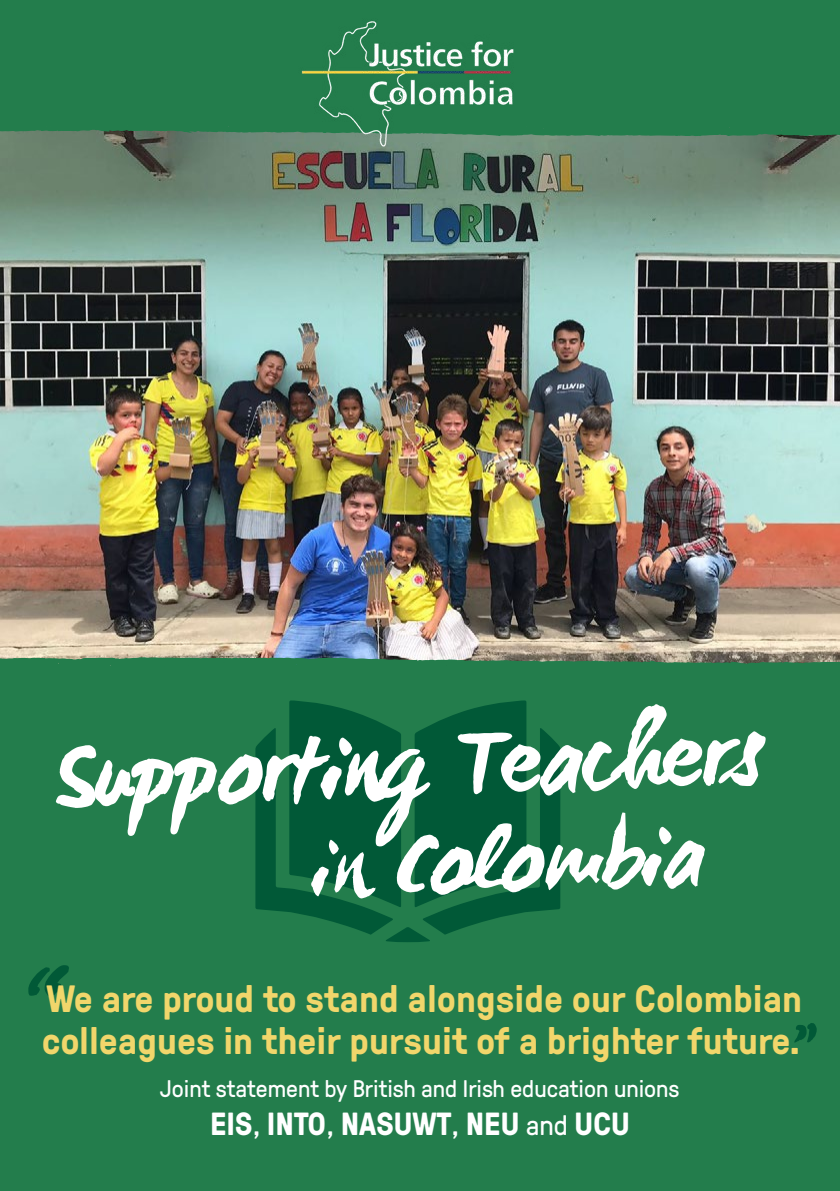
<style>
.page{position:relative;width:840px;height:1191px;background:#fff}
.page>*{position:absolute;margin:0;border:0;box-sizing:border-box;transform-origin:0 0}
.t1{font:700 94px "WC Mano Negra Bta";color:#fff}
.t2{font:700 90px "WC Mano Negra Bta";color:#fff}
.t3{font:700 38px/42px "GT Pressura";color:#f1d66b}
.t4{font:700 32px "GT Pressura";color:#fff}
.t5{font:24px "GT Pressura";color:#fff}
.s1{font-weight:400}
.s2{font-weight:400;font-size:28px}
</style>
<div class="page">
<img style="left:0;top:144px;width:839px;height:493px">
<div style="left:0;top:0;width:839px;height:125px;background:#237d4c"></div>
<svg style="left:0;top:125px;width:839px;height:19px;background:#497b5d"></svg>
<div style="left:0;top:667px;width:839px;height:524px;background:#237d4c"></div>
<img style="left:0;top:637px;width:839px;height:30px">
<svg style="left:28px;top:965px;width:41px;height:31px"></svg>
<svg style="left:794px;top:1023px;width:22px;height:19px"></svg>
<svg style="left:255px;top:700px;width:305px;height:242px;fill:#015937"></svg>
<img style="left:298px;top:21px;width:218px;height:128px">
<h1 class="t1" style="left:49px;top:714px;width:711px;rotate:-2deg">Supporting Teachers</h1>
<h2 class="t2" style="left:308px;top:807px;width:396px;rotate:-2deg"><span class="s1">in</span> Colombia</h2>
<p class="t3" style="left:42px;top:975px;width:761px">We are proud to stand alongside our Colombian colleagues in their pursuit of a brighter future.</p>
<p class="t5" style="left:160px;top:1071px;width:520px">Joint statement by British and Irish education unions</p>
<p class="t4" style="left:210px;top:1100px;width:421px">EIS<span class="s2">,</span> INTO<span class="s2">,</span> NASUWT<span class="s2">,</span> NEU <span class="s2">and</span> UCU</p>
</div>
